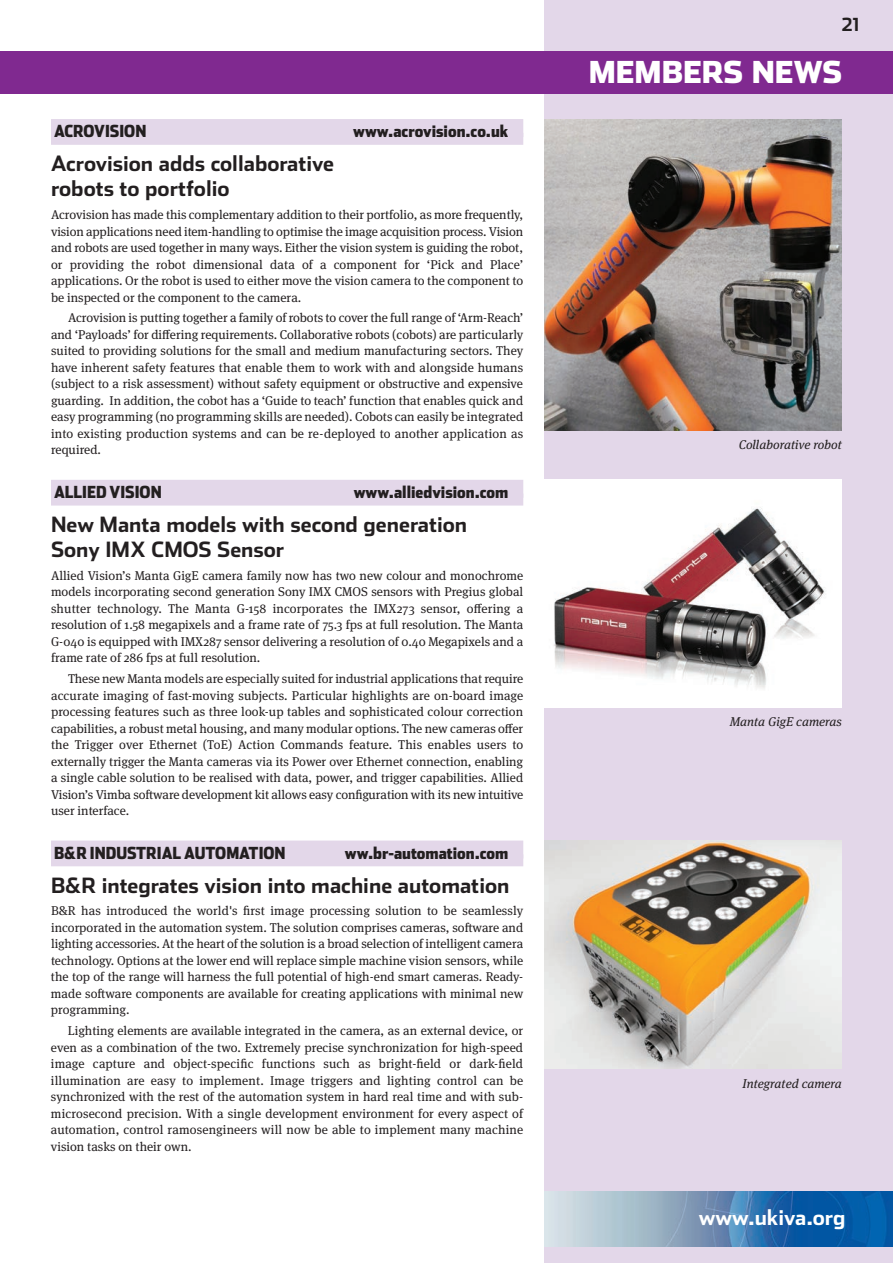
<style>
.page{position:relative;width:893px;height:1263px;background:#fff}
.page>*{position:absolute;margin:0;border:0;box-sizing:border-box;transform-origin:0 0}
.t1{font:900 30px "Stainless";color:#fff}
.t2{font:700 21px/25.2px "Stainless";color:#231f20}
.t3{font:700 21px "Stainless";color:#fff}
.t4{font:700 18px "Stainless";color:#231f20}
.t5{font:900 16.5px "Stainless Cond";color:#231f20}
.t6{font:12.75px/16.5px "Meta Serif OT";color:#231f20;text-align:justify}
.t7{font:italic 12.75px "Meta Serif OT";color:#231f20}
</style>
<div class="page">
<div style="left:544px;top:0;width:349px;height:1263px;background:#e3d7e9"></div>
<img style="left:545px;top:1191px;width:348px;height:55px">
<div style="left:51px;top:119px;width:472px;height:18px;background:#e3d7e9"></div>
<div style="left:51px;top:133px;width:472px;height:12px;background:#e3d7e9"></div>
<div style="left:51px;top:480px;width:472px;height:18px;background:#e3d7e9"></div>
<div style="left:51px;top:494px;width:472px;height:12px;background:#e3d7e9"></div>
<div style="left:51px;top:840px;width:472px;height:18px;background:#e3d7e9"></div>
<div style="left:51px;top:854px;width:472px;height:12px;background:#e3d7e9"></div>
<div style="left:0;top:51px;width:893px;height:43px;background:#802990"></div>
<img style="left:544px;top:119px;width:298px;height:311px">
<img style="left:544px;top:479px;width:298px;height:228px">
<img style="left:544px;top:840px;width:298px;height:229px">
<p class="t5" style="left:54px;top:122px;width:94px">ACROVISION</p>
<p class="t5" style="left:353px;top:122px;width:157px">www.acrovision.co.uk</p>
<h2 class="t2" style="left:51px;top:151px;width:285px">Acrovision adds collaborative robots to portfolio</h2>
<p class="t6" style="left:51px;top:207px;width:474px">Acrovision has made this complementary addition to their portfolio, as more frequently, vision applications need item-handling to optimise the image acquisition process. Vision and robots are used together in many ways. Either the vision system is guiding the robot, or providing the robot dimensional data of a component for ‘Pick and Place’ applications. Or the robot is used to either move the vision camera to the component to be inspected or the component to the camera.</p>
<p class="t6" style="left:51px;top:311px;width:474px;text-indent:17px">Acrovision is putting together a family of robots to cover the full range of ‘Arm-Reach’ and ‘Payloads’ for differing requirements. Collaborative robots (cobots) are particularly suited to providing solutions for the small and medium manufacturing sectors. They have inherent safety features that enable them to work with and alongside humans (subject to a risk assessment) without safety equipment or obstructive and expensive guarding. In addition, the cobot has a ‘Guide to teach’ function that enables quick and easy programming (no programming skills are needed). Cobots can easily be integrated into existing production systems and can be re-deployed to another application as required.</p>
<p class="t5" style="left:54px;top:482px;width:109px">ALLIED VISION</p>
<p class="t5" style="left:354px;top:482px;width:156px">www.alliedvision.com</p>
<h2 class="t2" style="left:51px;top:512px;width:418px">New Manta models with second generation<br>Sony IMX CMOS Sensor</h2>
<p class="t6" style="left:51px;top:568px;width:474px">Allied Vision’s Manta GigE camera family now has two new colour and monochrome models incorporating second generation Sony IMX CMOS sensors with Pregius global shutter technology. The Manta G-158 incorporates the IMX273 sensor, offering a resolution of 1.58 megapixels and a frame rate of 75.3 fps at full resolution. The Manta G-040 is equipped with IMX287 sensor delivering a resolution of 0.40 Megapixels and a frame rate of 286 fps at full resolution.</p>
<p class="t6" style="left:51px;top:671px;width:474px;text-indent:17px">These new Manta models are especially suited for industrial applications that require accurate imaging of fast-moving subjects. Particular highlights are on-board image processing features such as three look-up tables and sophisticated colour correction capabilities, a robust metal housing, and many modular options. The new cameras offer the Trigger over Ethernet (ToE) Action Commands feature. This enables users to externally trigger the Manta cameras via its Power over Ethernet connection, enabling a single cable solution to be realised with data, power, and trigger capabilities. Allied Vision’s Vimba software development kit allows easy configuration with its new intuitive user interface.</p>
<p class="t5" style="left:54px;top:843px;width:233px">B&amp;R INDUSTRIAL AUTOMATION</p>
<p class="t5" style="left:345px;top:843px;width:165px">ww.br-automation.com</p>
<h2 class="t2" style="left:51px;top:873px;width:460px">B&amp;R integrates vision into machine automation</h2>
<p class="t6" style="left:51px;top:904px;width:474px">B&amp;R has introduced the world's first image processing solution to be seamlessly incorporated in the automation system. The solution comprises cameras, software and lighting accessories. At the heart of the solution is a broad selection of intelligent camera technology. Options at the lower end will replace simple machine vision sensors, while the top of the range will harness the full potential of high-end smart cameras. Ready&shy;made software components are available for creating applications with minimal new programming.</p>
<p class="t6" style="left:51px;top:1023px;width:474px;text-indent:17px">Lighting elements are available integrated in the camera, as an external device, or even as a combination of the two. Extremely precise synchronization for high-speed image capture and object-specific functions such as bright-field or dark-field illumination are easy to implement. Image triggers and lighting control can be synchronized with the rest of the automation system in hard real time and with sub&shy;microsecond precision. With a single development environment for every aspect of automation, control ramosengineers will now be able to implement many machine vision tasks on their own.</p>
<h3 class="t4" style="left:842px;top:15px;width:19px">21</h3>
<h1 class="t1" style="left:589px;top:55px;width:255px">MEMBERS NEWS</h1>
<p class="t7" style="left:739px;top:440px;width:105px">Collaborative robot</p>
<p class="t7" style="left:730px;top:717px;width:114px">Manta GigE cameras</p>
<p class="t7" style="left:743px;top:1078px;width:101px">Integrated camera</p>
<h2 class="t3" style="left:699px;top:1206px;width:148px">www.ukiva.org</h2>
</div>
